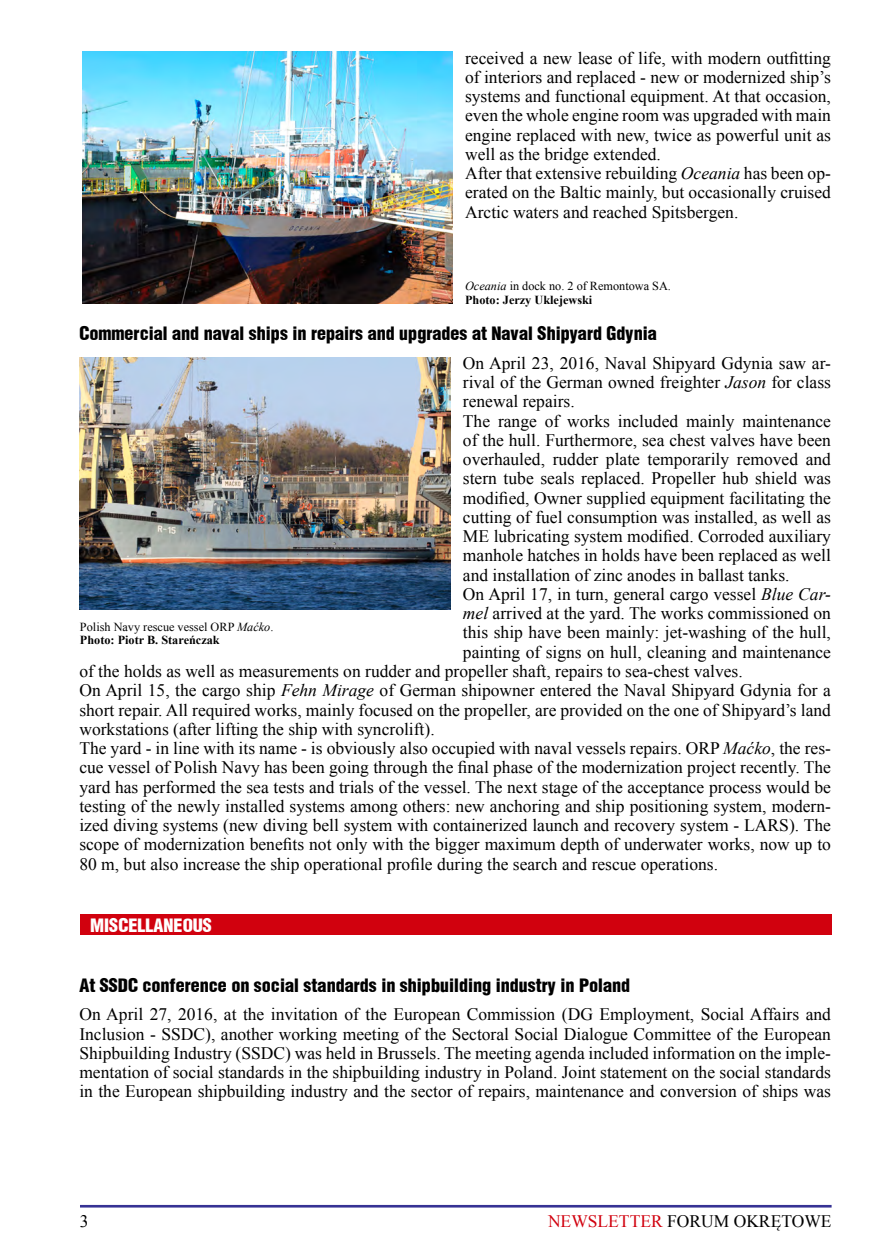
<style>
.page{position:relative;width:893px;height:1241px;background:#fff}
.page>*{position:absolute;margin:0;border:0;box-sizing:border-box;transform-origin:0 0}
.t1{font:18.38px "Switz Cond Blackpl";color:#000}
.t2{font:18.38px "Switz Cond Blackpl";color:#fff}
.t3{font:17.5px/19.2px "Times New Roman";color:#000}
.t4{font:12.25px/13.1px "Times New Roman";color:#000}
.s1{font-style:italic}
.s2{font-weight:700}
.s3{color:#d1010e}
</style>
<div class="page">
<hr style="left:80px;top:1204px;width:752px;height:3px;background:#363294">
<img style="left:82px;top:51px;width:371px;height:252px">
<img style="left:80px;top:358px;width:371px;height:252px">
<div style="left:80px;top:913px;width:752px;height:21px;background:#d1010e"></div>
<p class="t3" style="left:465px;top:48px;width:367px">received a new lease of life, with modern outfitting of interiors and replaced - new or modernized ship’s systems and functional equipment. At that occasion, even the whole engine room was upgraded with main engine replaced with new, twice as powerful unit as well as the bridge extended.<br>After that extensive rebuilding <span class="s1">Oceania</span> has been op&shy;erated on the Baltic mainly, but occasionally cruised Arctic waters and reached Spitsbergen.</p>
<p class="t4" style="left:465px;top:279px;width:207px"><span class="s1">Oceania</span> in dock no. 2 of Remontowa SA.<br><span class="s2">Photo: Jerzy Uklejewski</span></p>
<p class="t1" style="left:79px;top:321px;width:579px">Commercial and naval ships in repairs and upgrades at Naval Shipyard Gdynia</p>
<p class="t3" style="left:463px;top:353px;width:369px">On April 23, 2016, Naval Shipyard Gdynia saw ar-</p>
<p class="t3" style="left:463px;top:372px;width:369px">rival of the German owned freighter <span class="s1">Jason</span> for class</p>
<p class="t3" style="left:463px;top:391px;width:113px">renewal repairs.</p>
<p class="t3" style="left:463px;top:410px;width:370px">The range of works included mainly maintenance</p>
<p class="t3" style="left:463px;top:430px;width:370px">of the hull. Furthermore, sea chest valves have been</p>
<p class="t3" style="left:463px;top:449px;width:369px">overhauled, rudder plate temporarily removed and</p>
<p class="t3" style="left:463px;top:468px;width:369px">stern tube seals replaced. Propeller hub shield was</p>
<p class="t3" style="left:463px;top:487px;width:370px">modified, Owner supplied equipment facilitating the</p>
<p class="t3" style="left:463px;top:507px;width:369px">cutting of fuel consumption was installed, as well as</p>
<p class="t3" style="left:463px;top:526px;width:370px">ME lubricating system modified. Corroded auxiliary</p>
<p class="t3" style="left:463px;top:545px;width:370px">manhole hatches in holds have been replaced as well</p>
<p class="t3" style="left:463px;top:564px;width:328px">and installation of zinc anodes in ballast tanks.</p>
<p class="t3" style="left:463px;top:584px;width:369px">On April 17, in turn, general cargo vessel <span class="s1">Blue Car-</span></p>
<p class="t3" style="left:463px;top:603px;width:370px"><span class="s1">mel</span> arrived at the yard. The works commissioned on</p>
<p class="t3" style="left:463px;top:622px;width:370px">this ship have been mainly: jet-washing of the hull,</p>
<p class="t3" style="left:463px;top:641px;width:370px">painting of signs on hull, cleaning and maintenance</p>
<p class="t3" style="left:79px;top:661px;width:665px">of the holds as well as measurements on rudder and propeller shaft, repairs to sea-chest valves.</p>
<p class="t3" style="left:79px;top:680px;width:753px">On April 15, the cargo ship <span class="s1">Fehn Mirage</span> of German shipowner entered the Naval Shipyard Gdynia for a</p>
<p class="t3" style="left:79px;top:699px;width:753px">short repair. All required works, mainly focused on the propeller, are provided on the one of Shipyard’s land</p>
<p class="t3" style="left:79px;top:718px;width:357px">workstations (after lifting the ship with syncrolift).</p>
<p class="t3" style="left:79px;top:738px;width:753px">The yard - in line with its name - is obviously also occupied with naval vessels repairs. ORP <span class="s1">Maćko</span>, the res-</p>
<p class="t3" style="left:79px;top:757px;width:753px">cue vessel of Polish Navy has been going through the final phase of the modernization project recently. The</p>
<p class="t3" style="left:79px;top:776px;width:753px">yard has performed the sea tests and trials of the vessel. The next stage of the acceptance process would be</p>
<p class="t3" style="left:79px;top:795px;width:753px">testing of the newly installed systems among others: new anchoring and ship positioning system, modern-</p>
<p class="t3" style="left:79px;top:815px;width:753px">ized diving systems (new diving bell system with containerized launch and recovery system - LARS). The</p>
<p class="t3" style="left:79px;top:834px;width:753px">scope of modernization benefits not only with the bigger maximum depth of underwater works, now up to</p>
<p class="t3" style="left:79px;top:853px;width:640px">80 m, but also increase the ship operational profile during the search and rescue operations.</p>
<p class="t4" style="left:80px;top:619px;width:195px">Polish Navy rescue vessel ORP <span class="s1">Maćko</span>.<br><span class="s2">Photo: Piotr B. Stareńczak</span></p>
<p class="t2" style="left:90px;top:912px;width:123px">MISCELLANEOUS</p>
<p class="t1" style="left:79px;top:972px;width:552px">At SSDC conference on social standards in shipbuilding industry in Poland</p>
<p class="t3" style="left:79px;top:1004px;width:753px;text-align:justify">On April 27, 2016, at the invitation of the European Commission (DG Employment, Social Affairs and Inclusion - SSDC), another working meeting of the Sectoral Social Dialogue Committee of the European Shipbuilding Industry (SSDC) was held in Brussels. The meeting agenda included information on the imple&shy;mentation of social standards in the shipbuilding industry in Poland. Joint statement on the social standards in the European shipbuilding industry and the sector of repairs, maintenance and conversion of ships was</p>
<p class="t3" style="left:80px;top:1210px;width:10px">3</p>
<p class="t3" style="left:548px;top:1210px;width:285px"><span class="s3">NEWSLETTER</span> FORUM OKRĘTOWE</p>
</div>
